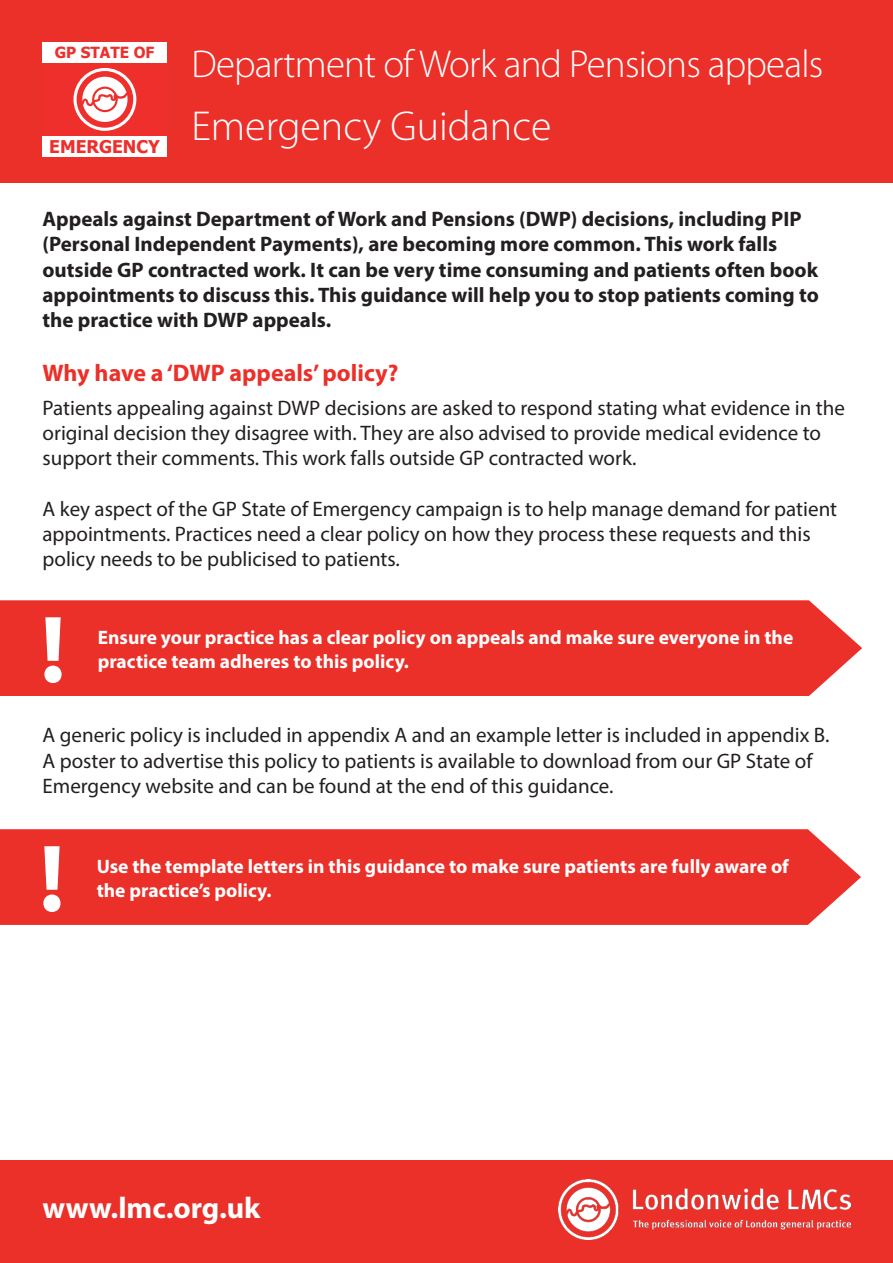
<style>
.page{position:relative;width:893px;height:1263px;background:#fff}
.page>*{position:absolute;margin:0;border:0;box-sizing:border-box;transform-origin:0 0}
.t1{font:700 96px "Myriad Pro";color:#fff}
.t2{font:300 42px "Myriad Pro";color:#fff}
.t3{font:300 39px "Myriad Pro";letter-spacing:-.02em;color:#fff}
.t4{font:700 30px "Myriad Pro";color:#fff}
.t5{font:700 24px "Myriad Pro";color:#eb2f29}
.t6{font:21px/25.2px "Myriad Pro";color:#231f20}
.t7{font:700 21px/25.2px "Myriad Pro";color:#231f20}
.t8{font:700 19.5px/23.4px "Myriad Pro";color:#fff}
.t9{font:700 17.55px "Tahoma";color:#ee2f2c}
.t10{font:700 15.3px "Tahoma";color:#ee2f2c}
</style>
<div class="page">
<div style="left:0;top:0;width:893px;height:183px;background:#eb2f29"></div>
<div style="left:43px;top:43px;width:124px;height:20px;background:#fff"></div>
<div style="left:43px;top:136px;width:124px;height:20px;background:#fff"></div>
<svg style="left:73px;top:68px;width:63px;height:63px"></svg>
<div style="left:0;top:1161px;width:893px;height:102px;background:#eb2f29"></div>
<img style="left:558px;top:1179px;width:292px;height:61px">
<svg style="left:0;top:600px;width:862px;height:96px;background:#ec3c36"></svg>
<div style="left:98px;top:621px;width:699px;height:54px;background:#eb2f29"></div>
<svg style="left:0;top:829px;width:861px;height:96px;background:#ec3c36"></svg>
<div style="left:97px;top:850px;width:699px;height:54px;background:#eb2f29"></div>
<p class="t10" style="left:55px;top:42px;width:101px">GP STATE OF</p>
<p class="t9" style="left:49px;top:134px;width:112px">EMERGENCY</p>
<h3 class="t3" style="left:191px;top:43px;width:633px">Department of Work and Pensions appeals</h3>
<h2 class="t2" style="left:191px;top:102px;width:362px">Emergency Guidance</h2>
<p class="t7" style="left:43px;top:206px;width:778px">Appeals against Department of Work and Pensions (DWP) decisions, including PIP (Personal Independent Payments), are becoming more common. This work falls outside GP contracted work. It can be very time consuming and patients often book appointments to discuss this. This guidance will help you to stop patients coming to the practice with DWP appeals.</p>
<p class="t5" style="left:43px;top:357px;width:357px">Why have a ‘DWP appeals’ policy?</p>
<p class="t6" style="left:43px;top:395px;width:804px">Patients appealing against DWP decisions are asked to respond stating what evidence in the original decision they disagree with. They are also advised to provide medical evidence to support their comments. This work falls outside GP contracted work.</p>
<p class="t6" style="left:43px;top:496px;width:796px">A key aspect of the GP State of Emergency campaign is to help manage demand for patient appointments. Practices need a clear policy on how they process these requests and this policy needs to be publicised to patients.</p>
<h1 class="t1" style="left:40px;top:587px;width:27px">!</h1>
<p class="t8" style="left:98px;top:625px;width:697px">Ensure your practice has a clear policy on appeals and make sure everyone in the practice team adheres to this policy.</p>
<p class="t6" style="left:43px;top:722px;width:788px">A generic policy is included in appendix A and an example letter is included in appendix B.<br>A poster to advertise this policy to patients is available to download from our GP State of<br>Emergency website and can be found at the end of this guidance.</p>
<h1 class="t1" style="left:39px;top:816px;width:27px">!</h1>
<p class="t8" style="left:97px;top:854px;width:694px">Use the template letters in this guidance to make sure patients are fully aware of the practice’s policy.</p>
<h3 class="t4" style="left:43px;top:1188px;width:220px">www.lmc.org.uk</h3>
</div>
